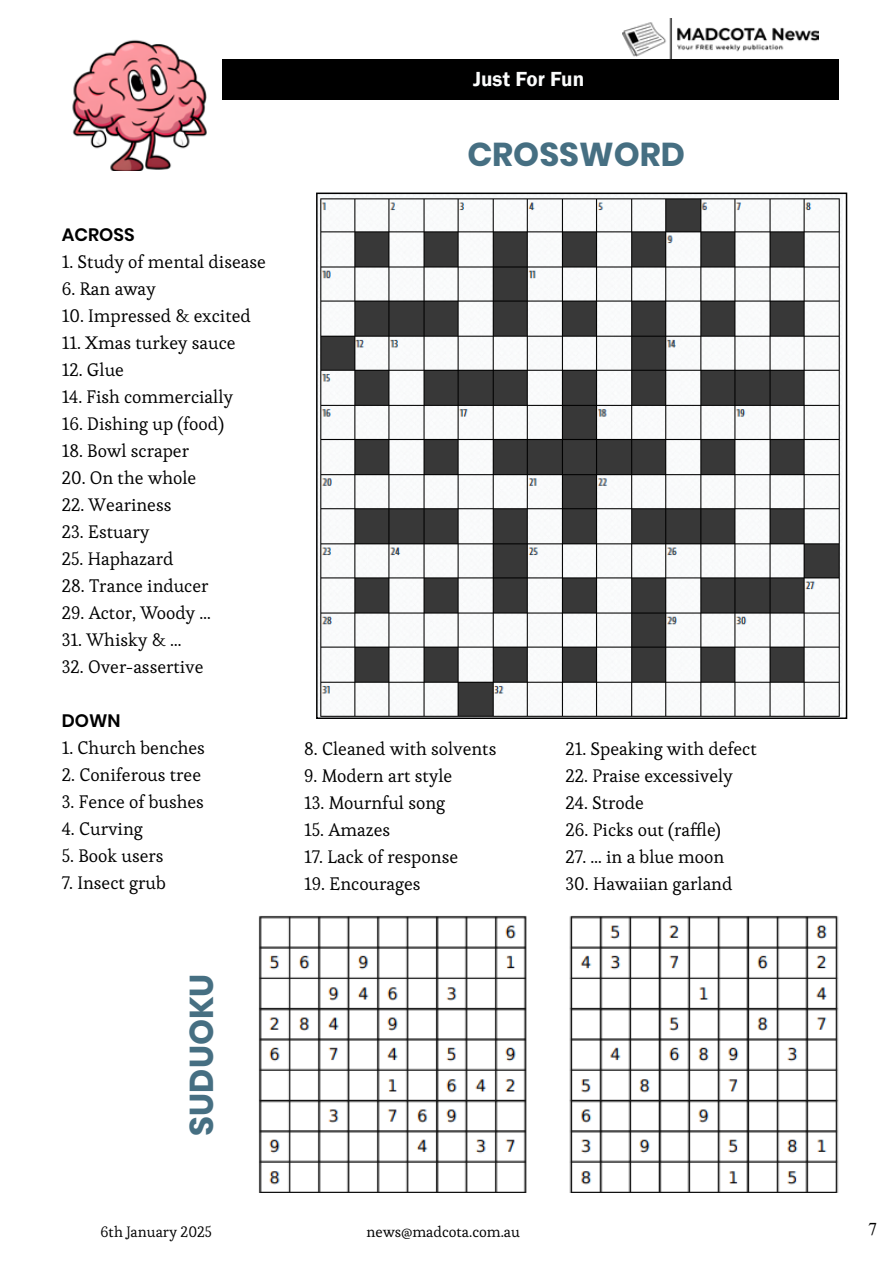
<style>
.page{position:relative;width:893px;height:1263px;background:#fff}
.page>*{position:absolute;margin:0;border:0;box-sizing:border-box;transform-origin:0 0}
.t1{font:700 33px "Poppins";color:#466f82}
.t2{font:600 21px "Franklin Gothic";color:#fbfcfc}
.t3{font:18px "Esteban";color:#000}
.t4{font:600 18px "Poppins";color:#000}
.t5{font:18px "Times New Roman";color:#000}
.t6{font:15px "Esteban";color:#000}
</style>
<div class="page">
<div style="left:221px;top:59px;width:618px;height:41px;background:#000"></div>
<img style="left:622px;top:19px;width:196px;height:40px">
<img style="left:72px;top:39px;width:135px;height:131px">
<img style="left:319px;top:196px;width:524px;height:520px">
<div style="left:316px;top:193px;width:531px;height:526px;border:2px solid #000"></div>
<img style="left:258px;top:915px;width:581px;height:277px">
<p class="t2" style="left:473px;top:66px;width:113px">Just For Fun</p>
<p class="t4" style="left:62px;top:224px;width:74px">ACROSS</p>
<p class="t3" style="left:62px;top:250px;width:205px">1. Study of mental disease</p>
<p class="t3" style="left:62px;top:277px;width:95px">6. Ran away</p>
<p class="t3" style="left:62px;top:304px;width:190px">10. Impressed &amp; excited</p>
<p class="t3" style="left:62px;top:331px;width:175px">11. Xmas turkey sauce</p>
<p class="t3" style="left:62px;top:358px;width:64px">12. Glue</p>
<p class="t3" style="left:62px;top:385px;width:173px">14. Fish commercially</p>
<p class="t3" style="left:62px;top:412px;width:164px">16. Dishing up (food)</p>
<p class="t3" style="left:62px;top:439px;width:129px">18. Bowl scraper</p>
<p class="t3" style="left:62px;top:466px;width:136px">20. On the whole</p>
<p class="t3" style="left:62px;top:493px;width:111px">22. Weariness</p>
<p class="t3" style="left:62px;top:520px;width:89px">23. Estuary</p>
<p class="t3" style="left:62px;top:547px;width:113px">25. Haphazard</p>
<p class="t3" style="left:62px;top:574px;width:148px">28. Trance inducer</p>
<p class="t3" style="left:62px;top:601px;width:151px">29. Actor, Woody …</p>
<p class="t3" style="left:62px;top:628px;width:121px">31. Whisky &amp; …</p>
<p class="t3" style="left:62px;top:655px;width:143px">32. Over-assertive</p>
<p class="t4" style="left:62px;top:710px;width:60px">DOWN</p>
<p class="t3" style="left:62px;top:736px;width:145px">1. Church benches</p>
<p class="t3" style="left:62px;top:763px;width:141px">2. Coniferous tree</p>
<p class="t3" style="left:62px;top:790px;width:144px">3. Fence of bushes</p>
<p class="t3" style="left:62px;top:817px;width:82px">4. Curving</p>
<p class="t3" style="left:62px;top:844px;width:103px">5. Book users</p>
<p class="t3" style="left:62px;top:871px;width:106px">7. Insect grub</p>
<h1 class="t1" style="left:183px;top:1135px;width:163px;rotate:-90deg">SUDUOKU</h1>
<h1 class="t1" style="left:467px;top:136px;width:219px">CROSSWORD</h1>
<p class="t3" style="left:304px;top:737px;width:194px">8. Cleaned with solvents</p>
<p class="t3" style="left:304px;top:764px;width:150px">9. Modern art style</p>
<p class="t3" style="left:304px;top:791px;width:142px">13. Mournful song</p>
<p class="t3" style="left:304px;top:818px;width:87px">15. Amazes</p>
<p class="t3" style="left:304px;top:845px;width:155px">17. Lack of response</p>
<p class="t3" style="left:304px;top:872px;width:118px">19. Encourages</p>
<p class="t3" style="left:566px;top:737px;width:193px">21. Speaking with defect</p>
<p class="t3" style="left:566px;top:764px;width:169px">22. Praise excessively</p>
<p class="t3" style="left:566px;top:791px;width:80px">24. Strode</p>
<p class="t3" style="left:566px;top:818px;width:157px">26. Picks out (raffle)</p>
<p class="t3" style="left:566px;top:845px;width:160px">27. … in a blue moon</p>
<p class="t3" style="left:566px;top:872px;width:168px">30. Hawaiian garland</p>
<p class="t6" style="left:101px;top:1222px;width:113px">6th January 2025</p>
<p class="t6" style="left:367px;top:1222px;width:155px">news@madcota.com.au</p>
<p class="t5" style="left:868px;top:1216px;width:10px">7</p>
</div>
